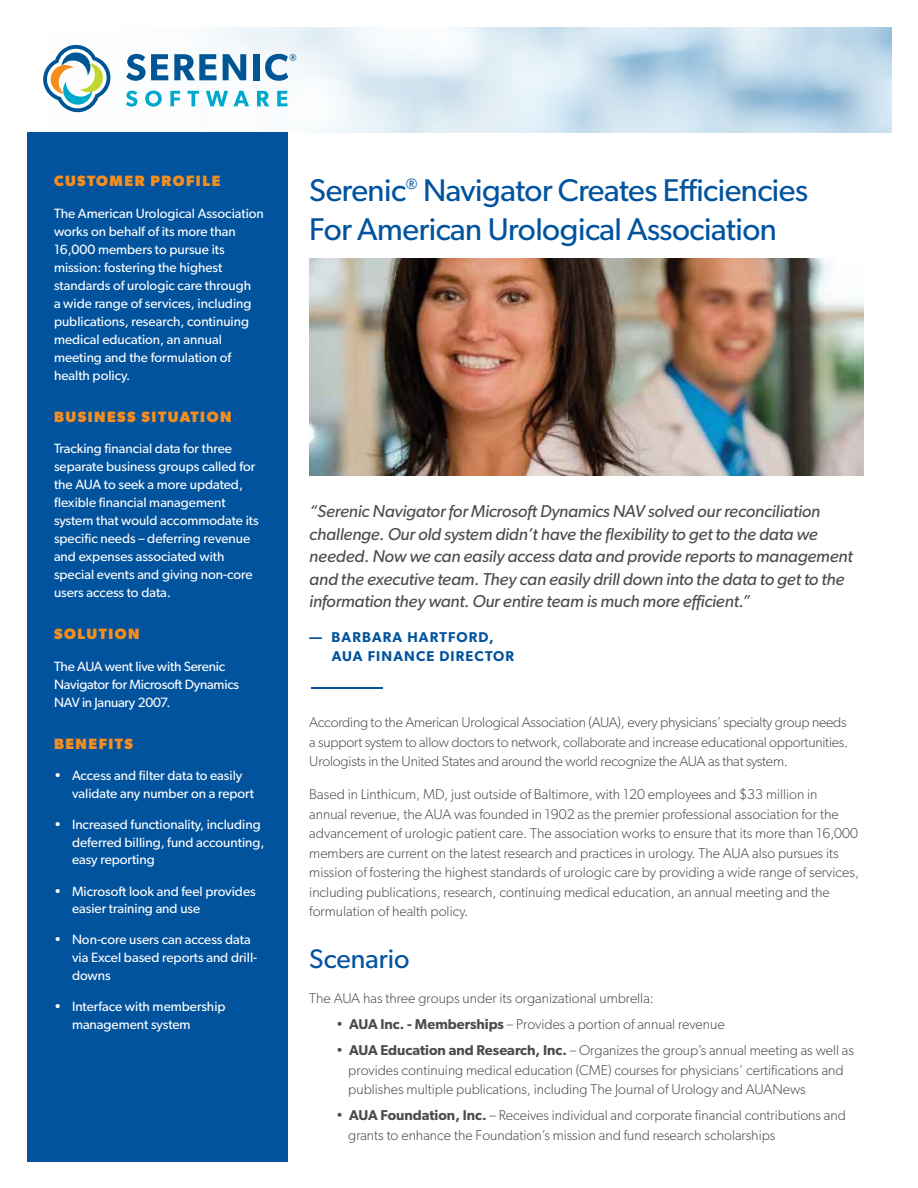
<style>
.page{position:relative;width:918px;height:1188px;background:#fff}
.page>*{position:absolute;margin:0;border:0;box-sizing:border-box;transform-origin:0 0}
.t1{font:31.5px/39px "Gibson";letter-spacing:-.015em;color:#01539e}
.t2{font:27px "Gibson";color:#01539e}
.t3{font:italic 17.25px/22.5px "Gibson";letter-spacing:-.01em;color:#4b4c4d}
.t4{font:700 15px "Gibson";letter-spacing:.1em;color:#f68e1e}
.t5{font:300 14.25px/19.5px "Gibson";color:#4b4c4d}
.t6{font:600 14.25px/19.5px "Gibson";letter-spacing:.08em;color:#01539e}
.t7{font:13.5px/18px "Gibson";color:#fff}
.s1{font-weight:600}
</style>
<div class="page">
<img style="left:309px;top:259px;width:555px;height:217px">
<svg style="left:27px;top:27px;width:864px;height:106px"></svg>
<svg style="left:126px;top:54px;width:42px;height:27px"></svg>
<svg style="left:174px;top:54px;width:43px;height:26px"></svg>
<svg style="left:223px;top:54px;width:23px;height:26px"></svg>
<div style="left:253px;top:54px;width:6px;height:26px;background:#005595"></div>
<svg style="left:126px;top:91px;width:11px;height:16px"></svg>
<svg style="left:145px;top:91px;width:17px;height:16px"></svg>
<svg style="left:170px;top:91px;width:10px;height:15px"></svg>
<svg style="left:187px;top:91px;width:12px;height:15px"></svg>
<svg style="left:206px;top:91px;width:22px;height:15px"></svg>
<svg style="left:234px;top:91px;width:15px;height:15px"></svg>
<svg style="left:257px;top:91px;width:12px;height:15px"></svg>
<svg style="left:277px;top:91px;width:10px;height:15px"></svg>
<svg style="left:43px;top:45px;width:67px;height:67px"></svg>
<svg style="left:265px;top:54px;width:31px;height:27px"></svg>
<div style="left:27px;top:133px;width:261px;height:1029px;background:#01539e"></div>
<hr style="left:311px;top:687px;width:72px;height:2px;background:#01539e">
<p class="t4" style="left:54px;top:172px;width:168px">CUSTOMER PROFILE</p>
<p class="t7" style="left:54px;top:204px;width:211px">The American Urological Association works on behalf of its more than<br>16,000 members to pursue its mission: fostering the highest standards of urologic care through<br>a wide range of services, including publications, research, continuing medical education, an annual meeting and the formulation of health policy.</p>
<p class="t4" style="left:54px;top:408px;width:179px">BUSINESS SITUATION</p>
<p class="t7" style="left:54px;top:440px;width:206px">Tracking financial data for three separate business groups called for the AUA to seek a more updated, flexible financial management system that would accommodate its specific needs – deferring revenue and expenses associated with special events and giving non-core users access to data.</p>
<p class="t4" style="left:54px;top:625px;width:87px">SOLUTION</p>
<p class="t7" style="left:54px;top:657px;width:187px">The AUA went live with Serenic<br>Navigator for Microsoft Dynamics<br>NAV in January 2007.</p>
<p class="t4" style="left:54px;top:735px;width:80px">BENEFITS</p>
<p class="t7" style="left:72px;top:766px;width:184px;text-indent:-18px">• Access and filter data to easily validate any number on a report</p>
<p class="t7" style="left:72px;top:815px;width:194px;text-indent:-18px">• Increased functionality, including deferred billing, fund accounting, easy reporting</p>
<p class="t7" style="left:72px;top:882px;width:185px;text-indent:-18px">• Microsoft look and feel provides easier training and use</p>
<p class="t7" style="left:72px;top:931px;width:187px;text-indent:-18px">• Non-core users can access data via Excel based reports and drill&shy;downs</p>
<p class="t7" style="left:72px;top:997px;width:155px;text-indent:-18px">• Interface with membership management system</p>
<p class="t1" style="left:309px;top:170px;width:500px">Serenic<sup>®</sup> Navigator Creates Efficiencies<br>For American Urological Association</p>
<p class="t3" style="left:309px;top:500px;width:545px">“Serenic Navigator for Microsoft Dynamics NAV solved our reconciliation challenge. Our old system didn’t have the flexibility to get to the data we needed. Now we can easily access data and provide reports to management and the executive team. They can easily drill down into the data to get to the information they want. Our entire team is much more efficient.”</p>
<p class="t6" style="left:332px;top:627px;width:184px;text-indent:-23px">— BARBARA HARTFORD,<br>AUA FINANCE DIRECTOR</p>
<p class="t5" style="left:309px;top:712px;width:541px;text-align:justify">According to the American Urological Association (AUA), every physicians’ specialty group needs a support system to allow doctors to network, collaborate and increase educational opportunities.<br>Urologists in the United States and around the world recognize the AUA as that system.</p>
<p class="t5" style="left:309px;top:784px;width:551px">Based in Linthicum, MD, just outside of Baltimore, with 120 employees and $33 million in<br>annual revenue, the AUA was founded in 1902 as the premier professional association for the advancement of urologic patient care. The association works to ensure that its more than 16,000 members are current on the latest research and practices in urology. The AUA also pursues its mission of fostering the highest standards of urologic care by providing a wide range of services, including publications, research, continuing medical education, an annual meeting and the formulation of health policy.</p>
<p class="t2" style="left:309px;top:942px;width:102px">Scenario</p>
<p class="t5" style="left:309px;top:988px;width:346px">The AUA has three groups under its organizational umbrella:</p>
<p class="t5" style="left:336px;top:1014px;width:390px">• <span class="s1">AUA Inc. - Memberships</span> – Provides a portion of annual revenue</p>
<p class="t5" style="left:348px;top:1040px;width:507px;text-indent:-12px">• <span class="s1">AUA Education and Research, Inc.</span> – Organizes the group’s annual meeting as well as provides continuing medical education (CME) courses for physicians’ certifications and publishes multiple publications, including The Journal of Urology and AUANews</p>
<p class="t5" style="left:348px;top:1105px;width:499px;text-indent:-12px">• <span class="s1">AUA Foundation, Inc.</span> – Receives individual and corporate financial contributions and grants to enhance the Foundation’s mission and fund research scholarships</p>
</div>
